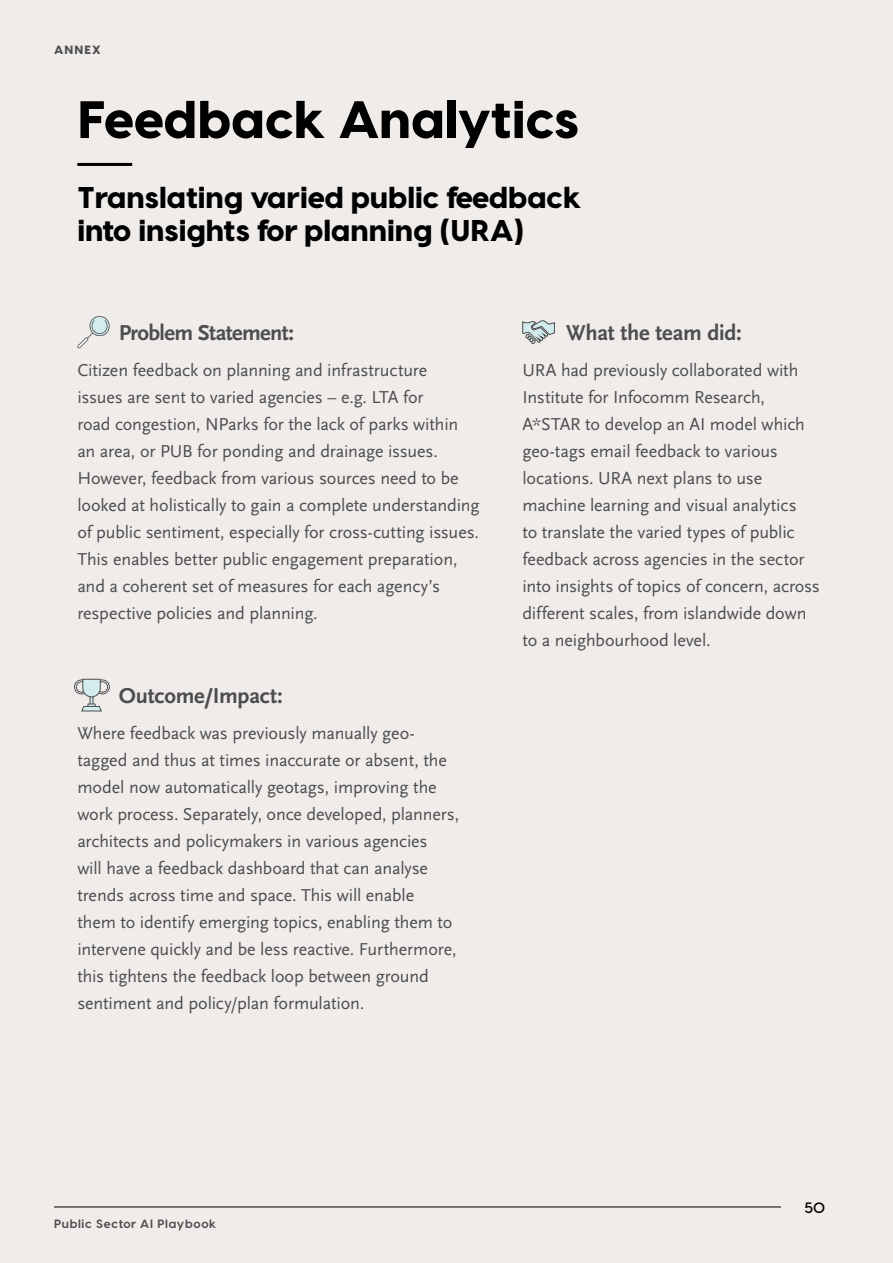
<style>
.page{position:relative;width:893px;height:1263px;background:#efecea}
.page>*{position:absolute;margin:0;border:0;box-sizing:border-box;transform-origin:0 0}
.t1{font:800 52.5px "Visby CF";color:#000}
.t2{font:800 30px/33px "Visby CF";color:#000}
.t3{font:22.5px "Scala Sans Bold LF";letter-spacing:-.015em;color:#4d4d4f}
.t4{font:18px/27px "Scala Sans";letter-spacing:-.01em;color:#4d4d4f}
.t5{font:600 15px "Visby CF";color:#000}
.t6{font:700 12px "Visby CF";letter-spacing:.06em;color:#4d4d4f}
.t7{font:800 12px "Visby CF";letter-spacing:.095em;color:#4d4d4f}
</style>
<div class="page">
<hr style="left:54px;top:1206px;width:727px;height:1px;background:#000">
<svg style="left:77px;top:316px;width:33px;height:32px"></svg>
<svg style="left:74px;top:679px;width:36px;height:33px"></svg>
<svg style="left:522px;top:320px;width:33px;height:24px"></svg>
<hr style="left:77px;top:163px;width:55px;height:3px;background:#000">
<p class="t7" style="left:54px;top:42px;width:48px">ANNEX</p>
<h1 class="t1" style="left:77px;top:86px;width:503px">Feedback Analytics</h1>
<h2 class="t2" style="left:77px;top:180px;width:506px">Translating varied public feedback into insights for planning (URA)</h2>
<p class="t3" style="left:119px;top:321px;width:177px">Problem Statement:</p>
<p class="t4" style="left:77px;top:357px;width:404px">Citizen feedback on planning and infrastructure<br>issues are sent to varied agencies – e.g. LTA for<br>road congestion, NParks for the lack of parks within an area, or PUB for ponding and drainage issues.<br>However, feedback from various sources need to be looked at holistically to gain a complete understanding of public sentiment, especially for cross-cutting issues.<br>This enables better public engagement preparation, and a coherent set of measures for each agency’s respective policies and planning.</p>
<p class="t4" style="left:522px;top:357px;width:299px">URA had previously collaborated with Institute for Infocomm Research, A*STAR to develop an AI model which geo-tags email feedback to various locations. URA next plans to use machine learning and visual analytics<br>to translate the varied types of public feedback across agencies in the sector into insights of topics of concern, across different scales, from islandwide down to a neighbourhood level.</p>
<p class="t3" style="left:566px;top:321px;width:177px">What the team did:</p>
<p class="t3" style="left:119px;top:684px;width:166px">Outcome/Impact:</p>
<p class="t4" style="left:77px;top:720px;width:384px">Where feedback was previously manually geo&shy;tagged and thus at times inaccurate or absent, the model now automatically geotags, improving the work process. Separately, once developed, planners, architects and policymakers in various agencies<br>will have a feedback dashboard that can analyse trends across time and space. This will enable<br>them to identify emerging topics, enabling them to intervene quickly and be less reactive. Furthermore, this tightens the feedback loop between ground sentiment and policy/plan formulation.</p>
<p class="t6" style="left:54px;top:1216px;width:164px">Public Sector AI Playbook</p>
<p class="t5" style="left:804px;top:1198px;width:22px">50</p>
</div>
